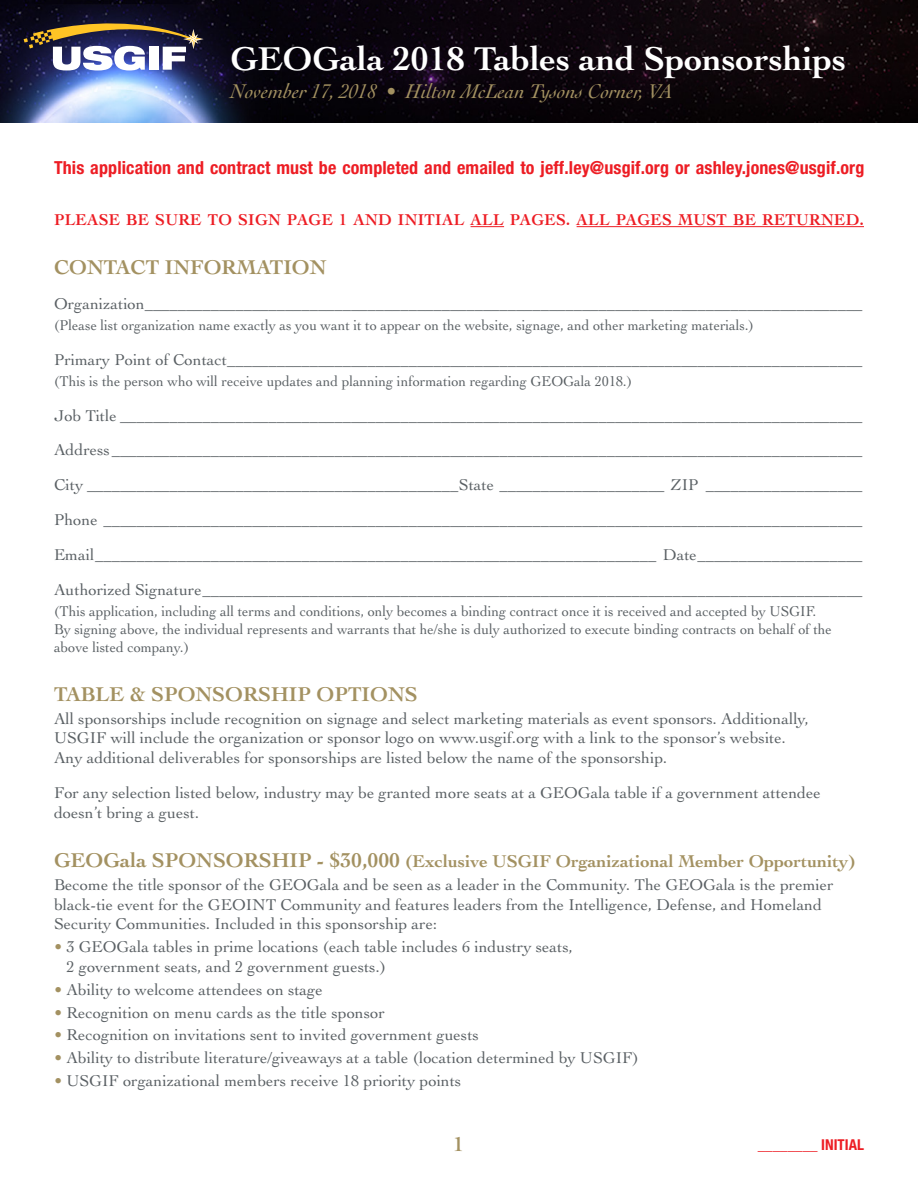
<style>
.page{position:relative;width:918px;height:1188px;background:#fff}
.page>*{position:absolute;margin:0;border:0;box-sizing:border-box;transform-origin:0 0}
.t1{font:700 34.8px "Cochin";color:#fff}
.t2{font:700 21px "Cochin";color:#a39161}
.t3{font:italic 21px "Cochin";color:#a39161}
.t4{font:700 condensed 18px "Helvetica Neue";letter-spacing:.005em;color:#ed1d24}
.t5{font:700 18px "Cochin";color:#a39161}
.t6{font:16.5px/19.8px "Cochin";color:#5a6064}
.t7{font:700 16.5px "Cochin";letter-spacing:.02em;color:#ed1d24}
.t8{font:15px/18px "Cochin";color:#5a6064;scale:.95 1}
.t9{font:700 condensed 15px "Helvetica Neue";color:#ed1d24}
.s1{font-size:21px}
.s2{color:#a39161}
</style>
<div class="page">
<img style="left:0;top:0;width:918px;height:123px">
<hr style="left:471px;top:226px;width:33px;height:1px;background:#ed1d24">
<hr style="left:577px;top:226px;width:287px;height:1px;background:#ed1d24">
<svg style="left:24px;top:15px;width:180px;height:56px"></svg>
<h1 class="t1" style="left:231px;top:38px;width:617px">GEOGala 2018 Tables and Sponsorships</h1>
<p class="t3" style="left:231px;top:79px;width:443px">November 17, 2018 • Hilton McLean Tysons Corner, VA</p>
<p class="t4" style="left:54px;top:156px;width:812px">This application and contract must be completed and emailed to jeff.ley@usgif.org or ashley.jones@usgif.org</p>
<p class="t7" style="left:54px;top:210px;width:811px">PLEASE BE SURE TO SIGN PAGE 1 AND INITIAL ALL PAGES. ALL PAGES MUST BE RETURNED.</p>
<p class="t2" style="left:54px;top:255px;width:274px">CONTACT INFORMATION</p>
<p class="t6" style="left:54px;top:294px;width:810px">Organization_______________________________________________________________________________________</p>
<p class="t8" style="left:54px;top:316px;width:739px">(Please list organization name exactly as you want it to appear on the website, signage, and other marketing materials.)</p>
<p class="t6" style="left:54px;top:350px;width:810px">Primary Point of Contact_____________________________________________________________________________</p>
<p class="t8" style="left:54px;top:372px;width:610px">(This is the person who will receive updates and planning information regarding GEOGala 2018.)</p>
<p class="t6" style="left:54px;top:398px;width:810px;line-height:34.8px">Job Title __________________________________________________________________________________________ Address___________________________________________________________________________________________ City _____________________________________________State ____________________ ZIP ___________________ Phone<br>Email____________________________________________________________________ Date____________________ Authorized Signature________________________________________________________________________________</p>
<p class="t8" style="left:54px;top:602px;width:820px">(This application, including all terms and conditions, only becomes a binding contract once it is received and accepted by USGIF.<br>By signing above, the individual represents and warrants that he/she is duly authorized to execute binding contracts on behalf of the above listed company.)</p>
<p class="t2" style="left:54px;top:682px;width:365px">TABLE &amp; SPONSORSHIP OPTIONS</p>
<p class="t6" style="left:54px;top:708px;width:757px">All sponsorships include recognition on signage and select marketing materials as event sponsors. Additionally,<br>USGIF will include the organization or sponsor logo on www.usgif.org with a link to the sponsor’s website.<br>Any additional deliverables for sponsorships are listed below the name of the sponsorship.</p>
<p class="t6" style="left:54px;top:783px;width:768px">For any selection listed below, industry may be granted more seats at a GEOGala table if a government attendee doesn’t bring a guest.</p>
<p class="t5" style="left:54px;top:851px;width:803px"><span class="s1">GEOGala SPONSORSHIP - $30,000</span> (Exclusive USGIF Organizational Member Opportunity)</p>
<p class="t6" style="left:54px;top:875px;width:781px">Become the title sponsor of the GEOGala and be seen as a leader in the Community. The GEOGala is the premier black-tie event for the GEOINT Community and features leaders from the Intelligence, Defense, and Homeland<br>Security Communities. Included in this sponsorship are:</p>
<p class="t6" style="left:66px;top:937px;width:508px;text-indent:-12px"><span class="s2">•</span> 3 GEOGala tables in prime locations (each table includes 6 industry seats,<br>2 government seats, and 2 government guests.)</p>
<p class="t6" style="left:54px;top:980px;width:270px"><span class="s2">•</span> Ability to welcome attendees on stage</p>
<p class="t6" style="left:54px;top:1002px;width:332px"><span class="s2">•</span> Recognition on menu cards as the title sponsor</p>
<p class="t6" style="left:54px;top:1025px;width:426px"><span class="s2">•</span> Recognition on invitations sent to invited government guests</p>
<p class="t6" style="left:54px;top:1048px;width:586px"><span class="s2">•</span> Ability to distribute literature/giveaways at a table (location determined by USGIF)</p>
<p class="t6" style="left:54px;top:1071px;width:409px"><span class="s2">•</span> USGIF organizational members receive 18 priority points</p>
<p class="t2" style="left:454px;top:1132px;width:12px">1</p>
<p class="t9" style="left:758px;top:1136px;width:108px">________ INITIAL</p>
</div>
